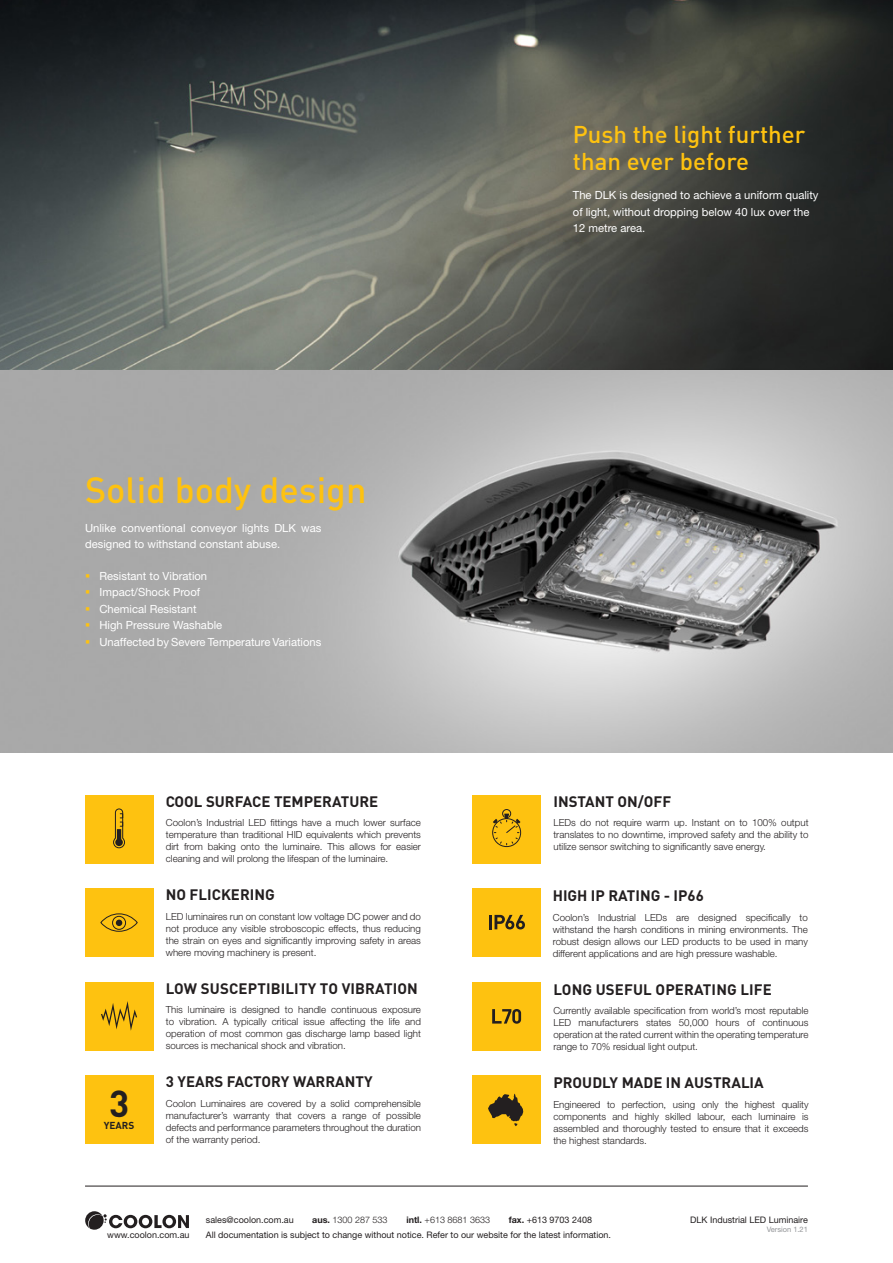
<style>
.page{position:relative;width:893px;height:1263px;background:#fff}
.page>*{position:absolute;margin:0;border:0;box-sizing:border-box;transform-origin:0 0}
.t1{font:700 37.05px "DIN Pro";color:#231f20}
.t2{font:500 36px "DIN Pro";color:#fec210}
.t3{font:500 24px/27px "DIN Pro";color:#fec210}
.icon_ft_-_subhead{font:700 15px "DIN Pro";color:#231f20}
.key_ft_-_body{font:11.25px/16.5px "Helvetica Neue LT Std";color:#fff}
.t4{font:700 10.05px "DIN Pro";color:#231f20}
.icon_ft_-_body{font:300 9.75px/12px "Helvetica Neue LT Std";color:#231f20;text-align:justify}
.icon_ft_-_subhead-2{font:300 9.75px/12px "Helvetica Neue LT Std";color:#231f20;text-align:justify}
.t5{font:9px "Helvetica Neue LT Std";color:#231f20}
.t6{font:300 9px "Helvetica Neue LT Std";color:#231f20}
.t7{font:7.5px "Helvetica Neue LT Std";color:#939598}
.s1{font-weight:700}
</style>
<div class="page">
<hr style="left:85px;top:1186px;width:723px;height:1px;background:#231f20">
<svg style="left:85px;top:1211px;width:104px;height:19px"></svg>
<img style="left:0;top:0;width:893px;height:753px">
<div style="left:85px;top:795px;width:68px;height:68px;background:#fec210"></div>
<svg style="left:113px;top:808px;width:12px;height:40px"></svg>
<div style="left:85px;top:889px;width:68px;height:68px;background:#fec210"></div>
<svg style="left:100px;top:913px;width:38px;height:19px"></svg>
<div style="left:116px;top:919px;width:6px;height:7px;background:#231f20;border-radius:50%"></div>
<div style="left:473px;top:1076px;width:68px;height:68px;background:#fec210"></div>
<div style="left:473px;top:795px;width:68px;height:68px;background:#fec210"></div>
<div style="left:492px;top:818px;width:29px;height:29px;border:1px solid #231f20;border-radius:50%"></div>
<svg style="left:493px;top:809px;width:27px;height:37px"></svg>
<svg style="left:488px;top:1093px;width:35px;height:33px"></svg>
<div style="left:473px;top:982px;width:68px;height:68px;background:#fec210"></div>
<svg style="left:492px;top:1009px;width:29px;height:15px"></svg>
<div style="left:85px;top:982px;width:68px;height:68px;background:#fec210"></div>
<svg style="left:101px;top:1001px;width:36px;height:30px"></svg>
<div style="left:85px;top:1076px;width:68px;height:68px;background:#fec210"></div>
<div style="left:472px;top:889px;width:68px;height:68px;background:#fec210"></div>
<hr style="left:489px;top:915px;width:3px;height:14px;background:#231f20">
<svg style="left:494px;top:915px;width:31px;height:14px"></svg>
<p class="t3" style="left:573px;top:120px;width:234px">Push the light further than ever before</p>
<p class="t2" style="left:85px;top:465px;width:283px">Solid body design</p>
<p class="key_ft_-_body" style="left:85px;top:520px;width:238px">Unlike conventional conveyor lights DLK was designed to withstand constant abuse.</p>
<p class="key_ft_-_body" style="left:99px;top:568px;width:109px">Resistant to Vibration</p>
<p class="key_ft_-_body" style="left:99px;top:584px;width:102px">Impact/Shock Proof</p>
<p class="key_ft_-_body" style="left:99px;top:601px;width:99px">Chemical Resistant</p>
<p class="key_ft_-_body" style="left:99px;top:617px;width:124px">High Pressure Washable</p>
<p class="key_ft_-_body" style="left:99px;top:634px;width:223px">Unaffected by Severe Temperature Variations</p>
<p class="icon_ft_-_subhead" style="left:166px;top:791px;width:214px">COOL SURFACE TEMPERATURE</p>
<p class="icon_ft_-_body" style="left:166px;top:817px;width:257px">Coolon’s Industrial LED fittings have a much lower surface temperature than traditional HID equivalents which prevents dirt from baking onto the luminaire. This allows for easier cleaning and will prolong the lifespan of the luminaire.</p>
<h1 class="t1" style="left:109px;top:1078px;width:22px">3</h1>
<p class="t4" style="left:104px;top:1118px;width:32px">YEARS</p>
<p class="icon_ft_-_subhead" style="left:166px;top:885px;width:110px">NO FLICKERING</p>
<p class="icon_ft_-_body" style="left:166px;top:910px;width:257px">LED luminaires run on constant low voltage DC power and do not produce any visible stroboscopic effects, thus reducing the strain on eyes and significantly improving safety in areas where moving machinery is present.</p>
<p class="icon_ft_-_subhead" style="left:166px;top:978px;width:254px">LOW SUSCEPTIBILITY TO VIBRATION</p>
<p class="icon_ft_-_body" style="left:166px;top:1004px;width:257px">This luminaire is designed to handle continuous exposure to vibration. A typically critical issue affecting the life and operation of most common gas discharge lamp based light sources is mechanical shock and vibration.</p>
<p class="icon_ft_-_subhead" style="left:166px;top:1072px;width:208px">3 YEARS FACTORY WARRANTY</p>
<p class="icon_ft_-_body" style="left:166px;top:1097px;width:257px">Coolon Luminaires are covered by a solid comprehensible manufacturer’s warranty that covers a range of possible defects and performance parameters throughout the duration of the warranty period.</p>
<p class="key_ft_-_body" style="left:573px;top:187px;width:247px">The DLK is designed to achieve a uniform quality of light, without dropping below 40 lux over the<br>12 metre area.</p>
<p class="icon_ft_-_subhead" style="left:553px;top:791px;width:119px">INSTANT ON/OFF</p>
<p class="icon_ft_-_body" style="left:553px;top:817px;width:257px">LEDs do not require warm up. Instant on to 100% output translates to no downtime, improved safety and the ability to utilize sensor switching to significantly save energy.</p>
<p class="icon_ft_-_subhead" style="left:553px;top:885px;width:153px">HIGH IP RATING - IP66</p>
<p class="icon_ft_-_body" style="left:553px;top:911px;width:257px">Coolon’s Industrial LEDs are designed specifically to withstand the harsh conditions in mining environments. The robust design allows our LED products to be used in many different applications and are high pressure washable.</p>
<p class="icon_ft_-_subhead" style="left:553px;top:979px;width:220px">LONG USEFUL OPERATING LIFE</p>
<p class="icon_ft_-_subhead-2" style="left:553px;top:1005px;width:257px">Currently available specification from world’s most reputable LED manufacturers states 50,000 hours of continuous operation at the rated current within the operating temperature range to 70% residual light output.</p>
<p class="icon_ft_-_subhead" style="left:553px;top:1073px;width:212px">PROUDLY MADE IN AUSTRALIA</p>
<p class="icon_ft_-_body" style="left:553px;top:1098px;width:257px">Engineered to perfection, using only the highest quality components and highly skilled labour, each luminaire is assembled and thoroughly tested to ensure that it exceeds the highest standards.</p>
<p class="t5" style="left:206px;top:1214px;width:89px">sales@coolon.com.au</p>
<p class="t6" style="left:312px;top:1214px;width:77px"><span class="s1">aus.</span> 1300 287 533</p>
<p class="t6" style="left:406px;top:1214px;width:85px"><span class="s1">intl.</span> +613 8681 3633</p>
<p class="t5" style="left:509px;top:1214px;width:85px"><span class="s1">fax.</span> +613 9703 2408</p>
<p class="t5" style="left:107px;top:1229px;width:84px">www.coolon.com.au</p>
<p class="t5" style="left:206px;top:1229px;width:407px">All documentation is subject to change without notice. Refer to our website for the latest information.</p>
<p class="t5" style="left:690px;top:1214px;width:119px">DLK Industrial LED Luminaire</p>
<p class="t7" style="left:767px;top:1224px;width:43px">Version 1.21</p>
</div>
